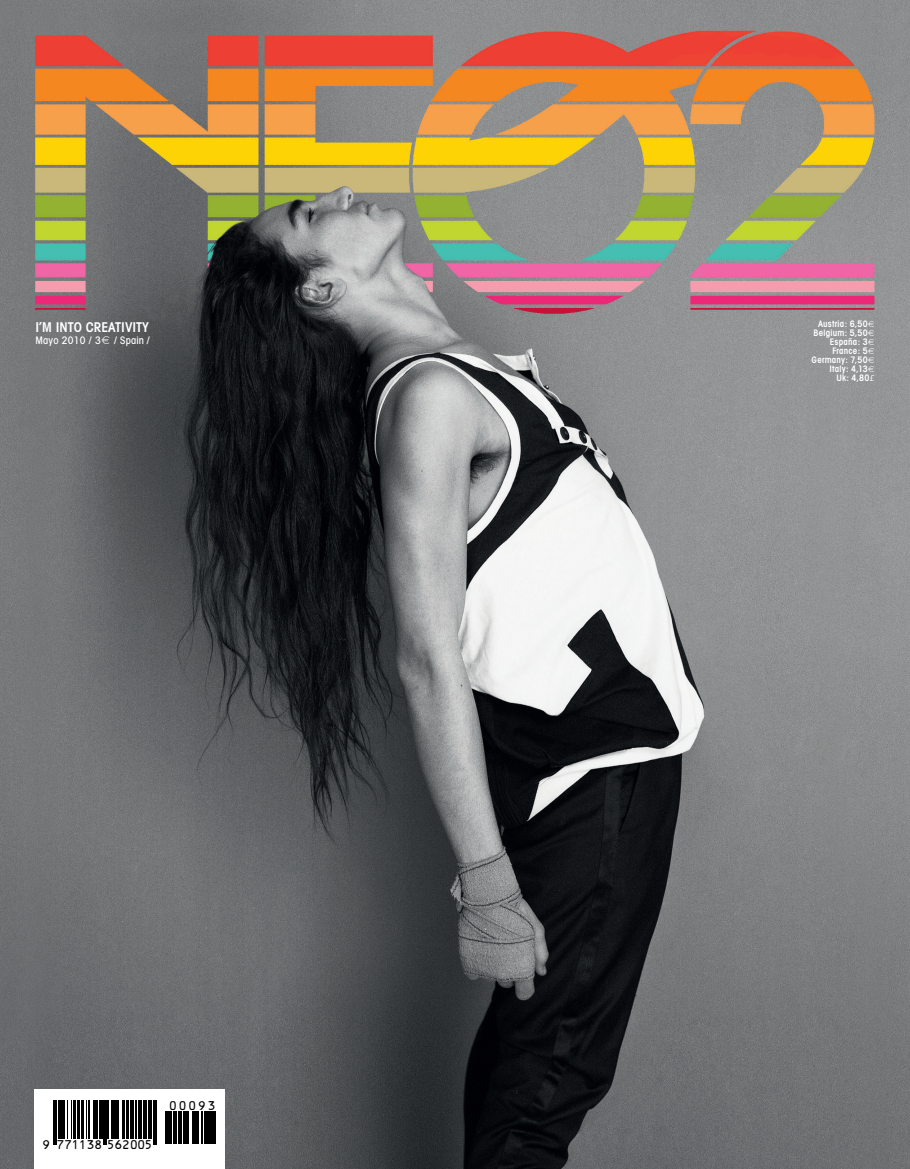
<style>
.page{position:relative;width:910px;height:1169px;background:#fff}
.page>*{position:absolute;margin:0;border:0;box-sizing:border-box;transform-origin:0 0}
.t1{font:600 condensed 13.5px "Avant Garde";color:#fff}
.t2{font:11.4px "Optical Beta";letter-spacing:.045em;color:#000}
.t3{font:11.4px "Optical Beta";letter-spacing:.095em;color:#000}
.t4{font:500 condensed 10.35px "Avant Garde";letter-spacing:.02em;color:#fff}
.t5{font:600 condensed 9px "Avant Garde";letter-spacing:.02em;color:#fff}
.s1{font-family:"EUROSIMBOL Normal";font-weight:400;font-stretch:normal;font-size:12px}
.s2{font-family:"EUROSIMBOL Normal";font-weight:400;font-stretch:normal}
.s3{font-family:"Conduit ITC";font-weight:300;font-stretch:normal;font-size:9.3px}
</style>
<div class="page">
<img style="left:0;top:0;width:910px;height:1169px">
<div style="left:35px;top:1089px;width:190px;height:80px;background:#fff"></div>
<svg style="left:53px;top:1100px;width:162px;height:45px"></svg>
<hr style="left:54px;top:1100px;width:1px;height:44px;background:#000">
<hr style="left:56px;top:1100px;width:1px;height:44px;background:#000">
<hr style="left:58px;top:1100px;width:3px;height:39px;background:#000">
<hr style="left:62px;top:1100px;width:2px;height:39px;background:#000">
<hr style="left:67px;top:1100px;width:1px;height:39px;background:#000">
<hr style="left:71px;top:1100px;width:1px;height:39px;background:#000">
<hr style="left:73px;top:1100px;width:2px;height:39px;background:#000">
<hr style="left:77px;top:1100px;width:3px;height:39px;background:#000">
<hr style="left:82px;top:1100px;width:2px;height:39px;background:#000">
<hr style="left:86px;top:1100px;width:1px;height:39px;background:#000">
<hr style="left:88px;top:1100px;width:1px;height:39px;background:#000">
<hr style="left:94px;top:1100px;width:1px;height:39px;background:#000">
<hr style="left:96px;top:1100px;width:2px;height:39px;background:#000">
<hr style="left:99px;top:1100px;width:3px;height:39px;background:#000">
<hr style="left:103px;top:1100px;width:1px;height:44px;background:#000">
<hr style="left:106px;top:1100px;width:1px;height:44px;background:#000">
<hr style="left:108px;top:1100px;width:1px;height:39px;background:#000">
<hr style="left:111px;top:1100px;width:3px;height:39px;background:#000">
<hr style="left:115px;top:1100px;width:1px;height:39px;background:#000">
<hr style="left:117px;top:1100px;width:2px;height:39px;background:#000">
<hr style="left:123px;top:1100px;width:2px;height:39px;background:#000">
<hr style="left:126px;top:1100px;width:2px;height:39px;background:#000">
<hr style="left:130px;top:1100px;width:4px;height:39px;background:#000">
<hr style="left:136px;top:1100px;width:1px;height:39px;background:#000">
<hr style="left:138px;top:1100px;width:3px;height:39px;background:#000">
<hr style="left:143px;top:1100px;width:1px;height:39px;background:#000">
<hr style="left:146px;top:1100px;width:1px;height:39px;background:#000">
<hr style="left:149px;top:1100px;width:3px;height:39px;background:#000">
<hr style="left:153px;top:1100px;width:1px;height:44px;background:#000">
<hr style="left:155px;top:1100px;width:1px;height:44px;background:#000">
<hr style="left:165px;top:1111px;width:1px;height:33px;background:#000">
<hr style="left:167px;top:1111px;width:2px;height:33px;background:#000">
<hr style="left:170px;top:1111px;width:2px;height:33px;background:#000">
<hr style="left:174px;top:1111px;width:3px;height:33px;background:#000">
<hr style="left:178px;top:1111px;width:1px;height:33px;background:#000">
<hr style="left:180px;top:1111px;width:1px;height:33px;background:#000">
<hr style="left:183px;top:1111px;width:4px;height:33px;background:#000">
<hr style="left:188px;top:1111px;width:1px;height:33px;background:#000">
<hr style="left:192px;top:1111px;width:2px;height:33px;background:#000">
<hr style="left:195px;top:1111px;width:1px;height:33px;background:#000">
<hr style="left:197px;top:1111px;width:2px;height:33px;background:#000">
<hr style="left:202px;top:1111px;width:1px;height:33px;background:#000">
<hr style="left:204px;top:1111px;width:2px;height:33px;background:#000">
<hr style="left:207px;top:1111px;width:1px;height:33px;background:#000">
<div style="left:209px;top:1111px;width:5px;height:33px;background:#000"></div>
<hr style="left:215px;top:1111px;width:1px;height:33px;background:#000">
<p class="t1" style="left:35px;top:319px;width:115px">I’M INTO CREATIVITY</p>
<p class="t4" style="left:35px;top:333px;width:116px">Mayo 2010 / 3<span class="s1">A</span> / Spain /</p>
<p class="t2" style="left:43px;top:1138px;width:110px">9 771 1 38 562005</p>
<p class="t3" style="left:169px;top:1099px;width:48px">00093</p>
<p class="t5" style="left:818px;top:318px;width:58px">Austria: 6,50<span class="s2">A</span></p>
<p class="t5" style="left:814px;top:327px;width:62px">Belgium: 5,50<span class="s2">A</span></p>
<p class="t5" style="left:830px;top:336px;width:46px">España: 3<span class="s2">A</span></p>
<p class="t5" style="left:832px;top:345px;width:44px">France: 5<span class="s2">A</span></p>
<p class="t5" style="left:812px;top:354px;width:65px">Germany: 7,50<span class="s2">A</span></p>
<p class="t5" style="left:829px;top:363px;width:47px">Italy: 4,13<span class="s2">A</span></p>
<p class="t5" style="left:836px;top:372px;width:40px">Uk: 4,80<span class="s3">£</span></p>
</div>
